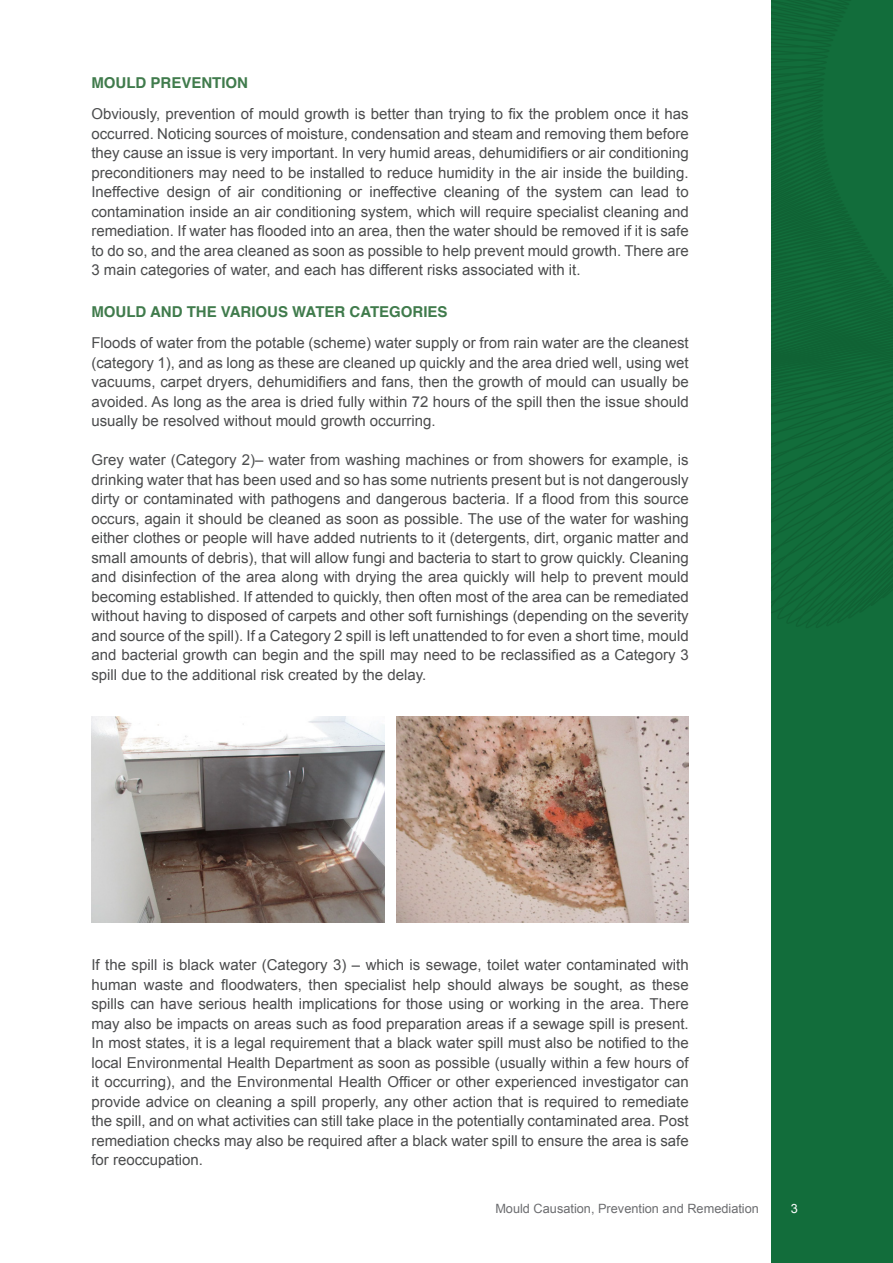
<style>
.page{position:relative;width:893px;height:1263px;background:#fff}
.page>*{position:absolute;margin:0;border:0;box-sizing:border-box;transform-origin:0 0}
.Paragraph_-_normal{font:15px/19.5px "Arial";color:#4b4c4d;text-align:justify}
.Normal__Web{font:700 15px "Helvetica";color:#407b4c}
.t1{font:12.75px "Arial";color:#6c6d70}
.t2{font:12.75px "Arial";color:#fff}
</style>
<div class="page">
<div style="left:771px;top:0;width:122px;height:1263px;background:#126d3b"></div>
<svg style="left:771px;top:0;width:122px;height:628px"></svg>
<img style="left:91px;top:716px;width:293px;height:207px">
<img style="left:396px;top:716px;width:293px;height:207px">
<p class="Normal__Web" style="left:91px;top:70px;width:158px">MOULD PREVENTION</p>
<p class="Paragraph_-_normal" style="left:91px;top:104px;width:599px">Obviously, prevention of mould growth is better than trying to fix the problem once it has occurred. Noticing sources of moisture, condensation and steam and removing them before they cause an issue is very important. In very humid areas, dehumidifiers or air conditioning preconditioners may need to be installed to reduce humidity in the air inside the building.<br>Ineffective design of air conditioning or ineffective cleaning of the system can lead to contamination inside an air conditioning system, which will require specialist cleaning and remediation. If water has flooded into an area, then the water should be removed if it is safe to do so, and the area cleaned as soon as possible to help prevent mould growth. There are 3 main categories of water, and each has different risks associated with it.</p>
<p class="Normal__Web" style="left:91px;top:300px;width:358px">MOULD AND THE VARIOUS WATER CATEGORIES</p>
<p class="Paragraph_-_normal" style="left:91px;top:333px;width:599px">Floods of water from the potable (scheme) water supply or from rain water are the cleanest (category 1), and as long as these are cleaned up quickly and the area dried well, using wet vacuums, carpet dryers, dehumidifiers and fans, then the growth of mould can usually be avoided. As long as the area is dried fully within 72 hours of the spill then the issue should usually be resolved without mould growth occurring.</p>
<p class="Paragraph_-_normal" style="left:91px;top:450px;width:599px">Grey water (Category 2)– water from washing machines or from showers for example, is drinking water that has been used and so has some nutrients present but is not dangerously dirty or contaminated with pathogens and dangerous bacteria. If a flood from this source occurs, again it should be cleaned as soon as possible. The use of the water for washing either clothes or people will have added nutrients to it (detergents, dirt, organic matter and small amounts of debris), that will allow fungi and bacteria to start to grow quickly. Cleaning and disinfection of the area along with drying the area quickly will help to prevent mould becoming established. If attended to quickly, then often most of the area can be remediated without having to disposed of carpets and other soft furnishings (depending on the severity and source of the spill). If a Category 2 spill is left unattended to for even a short time, mould and bacterial growth can begin and the spill may need to be reclassified as a Category 3 spill due to the additional risk created by the delay.</p>
<p class="Paragraph_-_normal" style="left:91px;top:955px;width:599px">If the spill is black water (Category 3) – which is sewage, toilet water contaminated with human waste and floodwaters, then specialist help should always be sought, as these spills can have serious health implications for those using or working in the area. There may also be impacts on areas such as food preparation areas if a sewage spill is present.<br>In most states, it is a legal requirement that a black water spill must also be notified to the local Environmental Health Department as soon as possible (usually within a few hours of it occurring), and the Environmental Health Officer or other experienced investigator can provide advice on cleaning a spill properly, any other action that is required to remediate the spill, and on what activities can still take place in the potentially contaminated area. Post remediation checks may also be required after a black water spill to ensure the area is safe for reoccupation.</p>
<p class="t1" style="left:495px;top:1200px;width:265px">Mould Causation, Prevention and Remediation</p>
<p class="t2" style="left:791px;top:1200px;width:9px">3</p>
</div>
